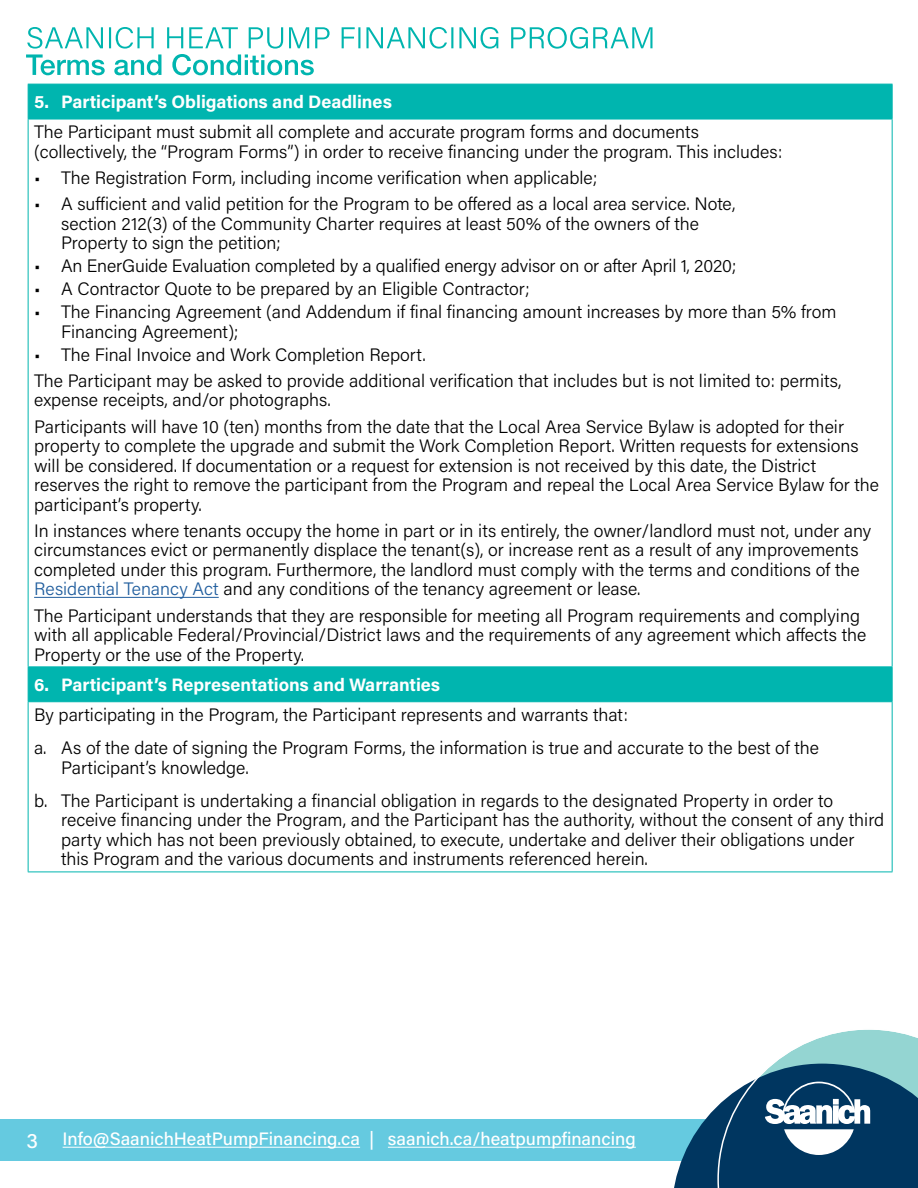
<style>
.page{position:relative;width:918px;height:1188px;background:#fff}
.page>*{position:absolute;margin:0;border:0;box-sizing:border-box;transform-origin:0 0}
.t1{font:300 18px/19.5px "Acumin Pro";color:#000}
.t2{font:700 18px "Acumin Pro";color:#fff}
.t3{font:500 18px "Acumin Pro";color:#fff}
.s1{color:#215e9e}
.s2{font-size:21px}
</style>
<div class="page">
<div style="left:29px;top:85px;width:863px;height:616px;background:#00b5af"></div>
<div style="left:28px;top:119px;width:864px;height:548px;background:#fff"></div>
<hr style="left:28px;top:84px;width:865px;height:1px;background:#00b5af">
<hr style="left:28px;top:84px;width:1px;height:35px;background:#00b5af">
<hr style="left:892px;top:84px;width:1px;height:35px;background:#00b5af">
<hr style="left:28px;top:119px;width:865px;height:1px;background:#00b5af">
<hr style="left:28px;top:119px;width:1px;height:547px;background:#00b5af">
<hr style="left:892px;top:119px;width:1px;height:547px;background:#00b5af">
<hr style="left:28px;top:666px;width:865px;height:1px;background:#00b5af">
<hr style="left:28px;top:667px;width:1px;height:34px;background:#00b5af">
<hr style="left:892px;top:667px;width:1px;height:34px;background:#00b5af">
<hr style="left:28px;top:701px;width:865px;height:1px;background:#00b5af">
<hr style="left:28px;top:702px;width:1px;height:170px;background:#00b5af">
<hr style="left:892px;top:702px;width:1px;height:170px;background:#00b5af">
<hr style="left:28px;top:872px;width:865px;height:1px;background:#00b5af">
<hr style="left:34px;top:597px;width:185px;height:1px;background:#215e9e">
<svg style="left:26px;top:27px;width:627px;height:48px"></svg>
<div style="left:0;top:1119px;width:918px;height:42px;background:#65cae0"></div>
<hr style="left:63px;top:1147px;width:297px;height:1px;background:#fff">
<hr style="left:388px;top:1147px;width:248px;height:1px;background:#fff">
<svg style="left:674px;top:1029px;width:244px;height:159px"></svg>
<p class="t2" style="left:34px;top:89px;width:359px">5. Participant’s Obligations and Deadlines</p>
<p class="t1" style="left:34px;top:122px;width:750px">The Participant must submit all complete and accurate program forms and documents (collectively, the “Program Forms”) in order to receive financing under the program. This includes:</p>
<p class="t1" style="left:34px;top:167px;width:565px">• The Registration Form, including income verification when applicable;</p>
<p class="t1" style="left:61px;top:194px;width:676px;text-indent:-27px">• A sufficient and valid petition for the Program to be offered as a local area service. Note, section 212(3) of the Community Charter requires at least 50% of the owners of the<br>Property to sign the petition;</p>
<p class="t1" style="left:34px;top:256px;width:704px">• An EnerGuide Evaluation completed by a qualified energy advisor on or after April 1, 2020;</p>
<p class="t1" style="left:34px;top:279px;width:497px">• A Contractor Quote to be prepared by an Eligible Contractor;</p>
<p class="t1" style="left:61px;top:302px;width:777px;text-indent:-27px">• The Financing Agreement (and Addendum if final financing amount increases by more than 5% from<br>Financing Agreement);</p>
<p class="t1" style="left:34px;top:341px;width:809px;line-height:26.2px">• The Final Invoice and Work Completion Report.<br>The Participant may be asked to provide additional verification that includes but is not limited to: permits,</p>
<p class="t1" style="left:34px;top:386px;width:811px;line-height:26.2px">expense receipts, and/or photographs.<br>Participants will have 10 (ten) months from the date that the Local Area Service Bylaw is adopted for their</p>
<p class="t1" style="left:34px;top:435px;width:846px">property to complete the upgrade and submit the Work Completion Report. Written requests for extensions will be considered. If documentation or a request for extension is not received by this date, the District reserves the right to remove the participant from the Program and repeal the Local Area Service Bylaw for the participant’s property.</p>
<p class="t1" style="left:34px;top:520px;width:839px">In instances where tenants occupy the home in part or in its entirely, the owner/landlord must not, under any circumstances evict or permanently displace the tenant(s), or increase rent as a result of any improvements completed under this program. Furthermore, the landlord must comply with the terms and conditions of the <span class="s1">Residential Tenancy Act</span> and any conditions of the tenancy agreement or lease.</p>
<p class="t1" style="left:34px;top:605px;width:834px">The Participant understands that they are responsible for meeting all Program requirements and complying with all applicable Federal/Provincial/District laws and the requirements of any agreement which affects the<br>Property or the use of the Property.</p>
<p class="t2" style="left:34px;top:672px;width:408px">6. Participant’s Representations and Warranties</p>
<p class="t1" style="left:34px;top:698px;width:786px;line-height:33px">By participating in the Program, the Participant represents and warrants that:<br>a. As of the date of signing the Program Forms, the information is true and accurate to the best of the</p>
<p class="t1" style="left:34px;top:750px;width:801px;line-height:33px;text-indent:27px">Participant’s knowledge.<br>b. The Participant is undertaking a financial obligation in regards to the designated Property in order to</p>
<p class="t1" style="left:61px;top:810px;width:825px">receive financing under the Program, and the Participant has the authority, without the consent of any third party which has not been previously obtained, to execute, undertake and deliver their obligations under this Program and the various documents and instruments referenced herein.</p>
<p class="t3" style="left:26px;top:1127px;width:611px"><span class="s2">3</span> Info@SaanichHeatPumpFinancing.ca | saanich.ca/heatpumpfinancing</p>
</div>
